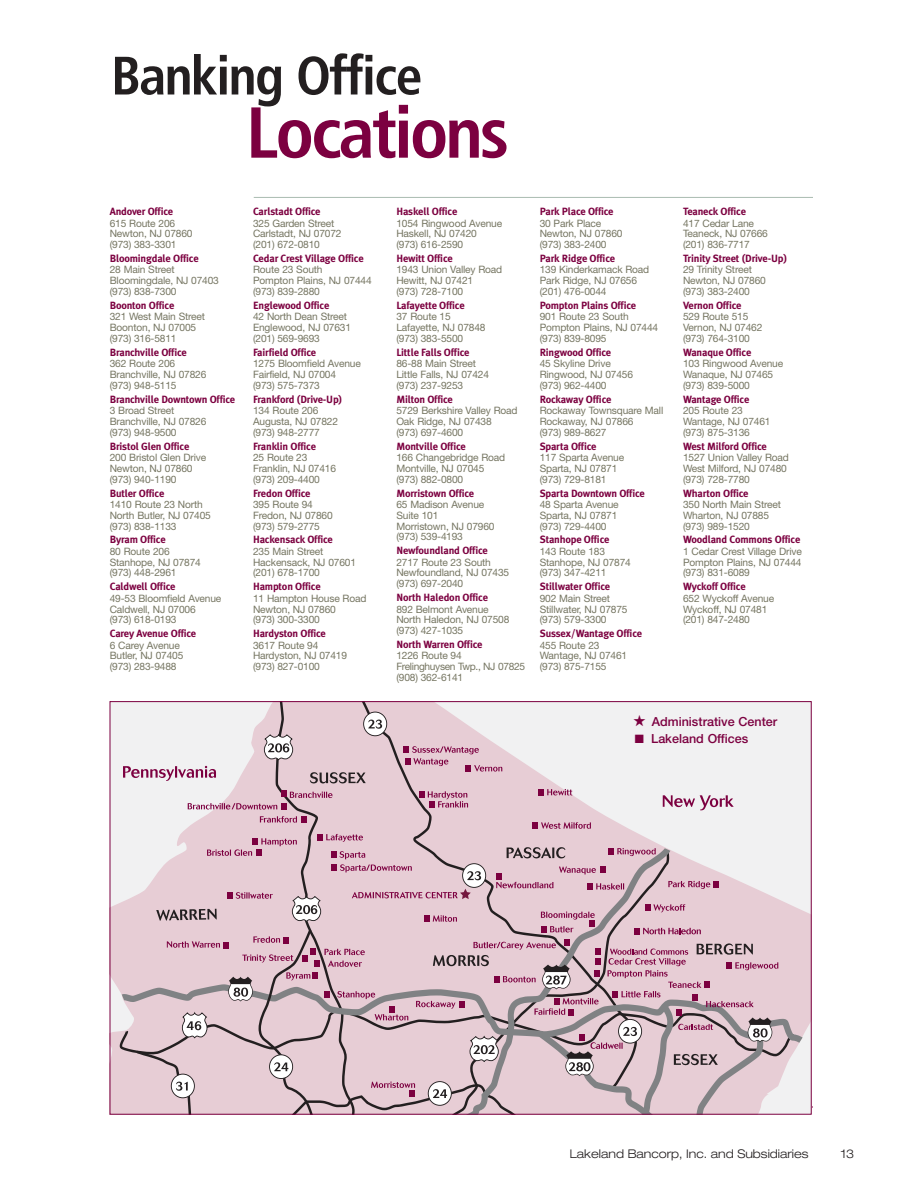
<style>
.page{position:relative;width:918px;height:1188px;background:#fff}
.page>*{position:absolute;margin:0;border:0;box-sizing:border-box;transform-origin:0 0}
.t1{font:700 condensed 72px "Frutiger";letter-spacing:-.04em;color:#7c0040}
.t2{font:700 condensed 54px "Frutiger";letter-spacing:-.03em;color:#231f20}
.t3{font:500 12.6px "Helvetica Neue";color:#7c0040}
.t4{font:300 expanded 12px "Helvetica Neue";color:#231f20}
.t5{font:700 10.5px "Meta Plus";letter-spacing:-.015em;color:#7c0040}
.t6{font:10.2px/10.8px "Helvetica Neue";letter-spacing:-.015em;color:#757561}
.t7{font:10.2px/10.8px "Helvetica Neue";letter-spacing:-.035em;color:#757561}
</style>
<div class="page">
<hr style="left:111px;top:1107px;width:702px;height:1px;background:#7c0040">
<svg style="left:112px;top:703px;width:698px;height:410px;fill:#f1f1f2"></svg>
<svg style="left:663px;top:795px;width:71px;height:15px"></svg>
<svg style="left:123px;top:766px;width:93px;height:15px"></svg>
<svg style="left:276px;top:703px;width:73px;height:113px;background:#dcc3ca"></svg>
<svg style="left:349px;top:703px;width:288px;height:113px;fill:#e7cdd5"></svg>
<svg style="left:264px;top:734px;width:29px;height:26px"></svg>
<svg style="left:363px;top:712px;width:24px;height:24px"></svg>
<svg style="left:538px;top:789px;width:35px;height:6px"></svg>
<svg style="left:403px;top:746px;width:99px;height:26px;background:#d4a9bb"></svg>
<svg style="left:188px;top:791px;width:145px;height:19px"></svg>
<svg style="left:419px;top:791px;width:49px;height:17px"></svg>
<svg style="left:120px;top:816px;width:683px;height:297px;background:#d7bfc8"></svg>
<hr style="left:254px;top:197px;width:559px;height:1px;background:#a9bbb1">
<h2 class="t2" style="left:111px;top:54px;width:313px">Banking Office</h2>
<h1 class="t1" style="left:246px;top:104px;width:264px">Locations</h1>
<p class="t5" style="left:110px;top:207px;width:65px">Andover Office</p>
<p class="t6" style="left:110px;top:219px;width:84px">615 Route 206<br>Newton, NJ 07860 (973) 383-3301</p>
<p class="t5" style="left:110px;top:254px;width:90px">Bloomingdale Office</p>
<p class="t6" style="left:110px;top:265px;width:111px">28 Main Street<br>Bloomingdale, NJ 07403 (973) 838-7300</p>
<p class="t5" style="left:110px;top:301px;width:66px">Boonton Office</p>
<p class="t6" style="left:110px;top:312px;width:97px">321 West Main Street<br>Boonton, NJ 07005 (973) 316-5811</p>
<p class="t5" style="left:110px;top:348px;width:79px">Branchville Office</p>
<p class="t6" style="left:110px;top:359px;width:98px">362 Route 206<br>Branchville, NJ 07826 (973) 948-5115</p>
<p class="t5" style="left:110px;top:395px;width:127px">Branchville Downtown Office</p>
<p class="t6" style="left:110px;top:406px;width:98px">3 Broad Street<br>Branchville, NJ 07826 (973) 948-9500</p>
<p class="t5" style="left:110px;top:442px;width:81px">Bristol Glen Office</p>
<p class="t6" style="left:110px;top:453px;width:98px">200 Bristol Glen Drive<br>Newton, NJ 07860 (973) 940-1190</p>
<p class="t5" style="left:110px;top:489px;width:56px">Butler Office</p>
<p class="t6" style="left:110px;top:500px;width:103px">1410 Route 23 North<br>North Butler, NJ 07405 (973) 838-1133</p>
<p class="t5" style="left:110px;top:536px;width:58px">Byram Office</p>
<p class="t6" style="left:110px;top:547px;width:93px">80 Route 206<br>Stanhope, NJ 07874 (973) 448-2961</p>
<p class="t5" style="left:110px;top:582px;width:67px">Caldwell Office</p>
<p class="t6" style="left:110px;top:594px;width:113px">49-53 Bloomfield Avenue<br>Caldwell, NJ 07006<br>(973) 618-0193</p>
<p class="t5" style="left:110px;top:629px;width:88px">Carey Avenue Office</p>
<p class="t6" style="left:110px;top:641px;width:75px">6 Carey Avenue<br>Butler, NJ 07405 (973) 283-9488</p>
<p class="t5" style="left:253px;top:207px;width:69px">Carlstadt Office</p>
<p class="t6" style="left:253px;top:219px;width:90px">325 Garden Street<br>Carlstadt, NJ 07072 (201) 672-0810</p>
<p class="t5" style="left:253px;top:254px;width:112px">Cedar Crest Village Office</p>
<p class="t6" style="left:253px;top:265px;width:120px">Route 23 South<br>Pompton Plains, NJ 07444 (973) 839-2880</p>
<p class="t5" style="left:253px;top:301px;width:78px">Englewood Office</p>
<p class="t6" style="left:253px;top:312px;width:99px">42 North Dean Street<br>Englewood, NJ 07631 (201) 569-9693</p>
<p class="t5" style="left:253px;top:348px;width:65px">Fairfield Office</p>
<p class="t6" style="left:253px;top:359px;width:109px">1275 Bloomfield Avenue<br>Fairfield, NJ 07004<br>(973) 575-7373</p>
<p class="t5" style="left:253px;top:395px;width:91px">Frankford (Drive-Up)</p>
<p class="t6" style="left:253px;top:406px;width:86px">134 Route 206<br>Augusta, NJ 07822 (973) 948-2777</p>
<p class="t5" style="left:253px;top:442px;width:65px">Franklin Office</p>
<p class="t6" style="left:253px;top:453px;width:85px">25 Route 23<br>Franklin, NJ 07416 (973) 209-4400</p>
<p class="t5" style="left:253px;top:489px;width:59px">Fredon Office</p>
<p class="t6" style="left:253px;top:500px;width:81px">395 Route 94<br>Fredon, NJ 07860 (973) 579-2775</p>
<p class="t5" style="left:253px;top:536px;width:81px">Hackensack Office</p>
<p class="t6" style="left:253px;top:547px;width:104px">235 Main Street<br>Hackensack, NJ 07601 (201) 678-1700</p>
<p class="t5" style="left:253px;top:582px;width:69px">Hampton Office</p>
<p class="t6" style="left:253px;top:594px;width:115px">11 Hampton House Road<br>Newton, NJ 07860<br>(973) 300-3300</p>
<p class="t5" style="left:253px;top:629px;width:74px">Hardyston Office</p>
<p class="t6" style="left:253px;top:641px;width:96px">3617 Route 94<br>Hardyston, NJ 07419 (973) 827-0100</p>
<p class="t5" style="left:396px;top:207px;width:63px">Haskell Office</p>
<p class="t6" style="left:396px;top:219px;width:107px">1054 Ringwood Avenue<br>Haskell, NJ 07420<br>(973) 616-2590</p>
<p class="t5" style="left:396px;top:254px;width:58px">Hewitt Office</p>
<p class="t6" style="left:396px;top:265px;width:107px">1943 Union Valley Road<br>Hewitt, NJ 07421<br>(973) 728-7100</p>
<p class="t5" style="left:396px;top:301px;width:70px">Lafayette Office</p>
<p class="t6" style="left:396px;top:312px;width:91px">37 Route 15<br>Lafayette, NJ 07848 (973) 383-5500</p>
<p class="t5" style="left:396px;top:348px;width:75px">Little Falls Office</p>
<p class="t6" style="left:396px;top:359px;width:94px">86-88 Main Street<br>Little Falls, NJ 07424 (973) 237-9253</p>
<p class="t5" style="left:396px;top:395px;width:58px">Milton Office</p>
<p class="t6" style="left:396px;top:406px;width:123px">5729 Berkshire Valley Road<br>Oak Ridge, NJ 07438<br>(973) 697-4600</p>
<p class="t5" style="left:396px;top:442px;width:71px">Montville Office</p>
<p class="t6" style="left:396px;top:453px;width:110px">166 Changebridge Road<br>Montville, NJ 07045 (973) 882-0800</p>
<p class="t5" style="left:396px;top:489px;width:79px">Morristown Office</p>
<p class="t6" style="left:396px;top:500px;width:100px">65 Madison Avenue<br>Suite 101<br>Morristown, NJ 07960 (973) 539-4193</p>
<p class="t5" style="left:396px;top:546px;width:93px">Newfoundland Office</p>
<p class="t6" style="left:396px;top:558px;width:114px">2717 Route 23 South<br>Newfoundland, NJ 07435 (973) 697-2040</p>
<p class="t5" style="left:396px;top:593px;width:93px">North Haledon Office</p>
<p class="t6" style="left:396px;top:604px;width:115px">892 Belmont Avenue<br>North Haledon, NJ 07508 (973) 427-1035</p>
<p class="t5" style="left:396px;top:640px;width:88px">North Warren Office</p>
<p class="t7" style="left:396px;top:651px;width:130px">1226 Route 94<br>Frelinghuysen Twp., NJ 07825 (908) 362-6141</p>
<p class="t5" style="left:540px;top:207px;width:75px">Park Place Office</p>
<p class="t6" style="left:540px;top:219px;width:84px">30 Park Place<br>Newton, NJ 07860 (973) 383-2400</p>
<p class="t5" style="left:540px;top:254px;width:77px">Park Ridge Office</p>
<p class="t6" style="left:540px;top:265px;width:111px">139 Kinderkamack Road<br>Park Ridge, NJ 07656 (201) 476-0044</p>
<p class="t5" style="left:540px;top:301px;width:98px">Pompton Plains Office</p>
<p class="t6" style="left:540px;top:312px;width:120px">901 Route 23 South<br>Pompton Plains, NJ 07444 (973) 839-8095</p>
<p class="t5" style="left:540px;top:348px;width:73px">Ringwood Office</p>
<p class="t6" style="left:540px;top:359px;width:95px">45 Skyline Drive<br>Ringwood, NJ 07456 (973) 962-4400</p>
<p class="t5" style="left:540px;top:395px;width:73px">Rockaway Office</p>
<p class="t6" style="left:540px;top:406px;width:125px">Rockaway Townsquare Mall<br>Rockaway, NJ 07866<br>(973) 989-8627</p>
<p class="t5" style="left:540px;top:442px;width:58px">Sparta Office</p>
<p class="t6" style="left:540px;top:453px;width:86px">117 Sparta Avenue<br>Sparta, NJ 07871 (973) 729-8181</p>
<p class="t5" style="left:540px;top:489px;width:107px">Sparta Downtown Office</p>
<p class="t6" style="left:540px;top:500px;width:81px">48 Sparta Avenue<br>Sparta, NJ 07871 (973) 729-4400</p>
<p class="t5" style="left:540px;top:536px;width:71px">Stanhope Office</p>
<p class="t6" style="left:540px;top:547px;width:93px">143 Route 183<br>Stanhope, NJ 07874 (973) 347-4211</p>
<p class="t5" style="left:540px;top:582px;width:72px">Stillwater Office</p>
<p class="t6" style="left:540px;top:594px;width:89px">902 Main Street<br>Stillwater, NJ 07875 (973) 579-3300</p>
<p class="t5" style="left:540px;top:629px;width:104px">Sussex/Wantage Office</p>
<p class="t6" style="left:540px;top:641px;width:89px">455 Route 23<br>Wantage, NJ 07461 (973) 875-7155</p>
<p class="t5" style="left:683px;top:207px;width:65px">Teaneck Office</p>
<p class="t6" style="left:683px;top:219px;width:86px">417 Cedar Lane<br>Teaneck, NJ 07666 (201) 836-7717</p>
<p class="t5" style="left:683px;top:254px;width:106px">Trinity Street (Drive-Up)</p>
<p class="t6" style="left:683px;top:265px;width:84px">29 Trinity Street<br>Newton, NJ 07860 (973) 383-2400</p>
<p class="t5" style="left:683px;top:301px;width:60px">Vernon Office</p>
<p class="t6" style="left:683px;top:312px;width:81px">529 Route 515<br>Vernon, NJ 07462 (973) 764-3100</p>
<p class="t5" style="left:683px;top:348px;width:70px">Wanaque Office</p>
<p class="t6" style="left:683px;top:359px;width:102px">103 Ringwood Avenue<br>Wanaque, NJ 07465 (973) 839-5000</p>
<p class="t5" style="left:683px;top:395px;width:68px">Wantage Office</p>
<p class="t6" style="left:683px;top:406px;width:89px">205 Route 23<br>Wantage, NJ 07461 (973) 875-3136</p>
<p class="t5" style="left:683px;top:442px;width:85px">West Milford Office</p>
<p class="t6" style="left:683px;top:453px;width:107px">1527 Union Valley Road<br>West Milford, NJ 07480 (973) 728-7780</p>
<p class="t5" style="left:683px;top:489px;width:67px">Wharton Office</p>
<p class="t6" style="left:683px;top:500px;width:99px">350 North Main Street<br>Wharton, NJ 07885 (973) 989-1520</p>
<p class="t5" style="left:683px;top:536px;width:119px">Woodland Commons Office</p>
<p class="t6" style="left:683px;top:547px;width:120px;text-align:justify">1 Cedar Crest Village Drive Pompton Plains, NJ 07444 (973) 831-6089</p>
<p class="t5" style="left:683px;top:582px;width:64px">Wyckoff Office</p>
<p class="t6" style="left:683px;top:594px;width:93px">652 Wyckoff Avenue<br>Wyckoff, NJ 07481 (201) 847-2480</p>
<p class="t3" style="left:633px;top:717px;width:146px">★ Administrative Center</p>
<p class="t3" style="left:635px;top:734px;width:115px">■ Lakeland Offices</p>
<p class="t4" style="left:570px;top:1149px;width:240px">Lakeland Bancorp, Inc. and Subsidiaries</p>
<p class="t4" style="left:841px;top:1149px;width:15px">13</p>
</div>
